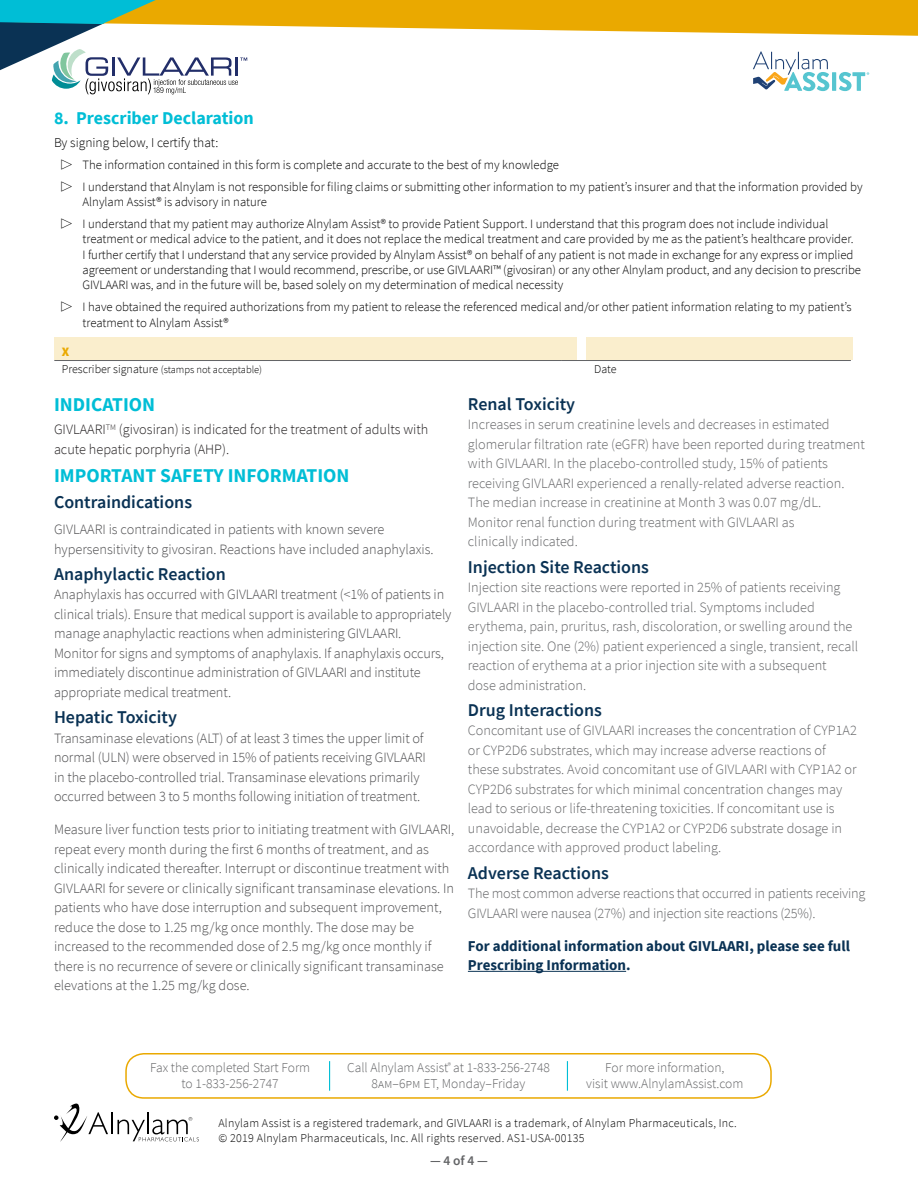
<style>
.page{position:relative;width:918px;height:1188px;background:#fff}
.page>*{position:absolute;margin:0;border:0;box-sizing:border-box;transform-origin:0 0}
.t1{font:700 19.5px "Source Sans Pro";color:#00bed6}
.t2{font:600 18px "Source Sans Pro";color:#0a3254}
.t3{font:700 18px "Source Sans Pro";color:#00bed6}
.t4{font:700 15px/19.5px "Source Sans Pro";color:#0a3254}
.t5{font:300 14.25px/19.5px "Source Sans Pro";letter-spacing:-.01em;color:#4d4d4f}
.t6{font:300 14.25px/19.5px "Source Sans Pro";color:#636466}
.t7{font:300 14.25px/19.5px "Source Sans Pro";color:#221f20}
.t8{font:300 13.5px/16.2px "Source Sans Pro";color:#636466;text-align:center}
.t9{font:300 13.5px "Source Sans Pro";color:#000}
.t10{font:600 13.5px "Source Sans Pro";color:#636466}
.t11{font:300 12.75px/15.3px "Source Sans Pro";color:#000}
.t12{font:900 12.75px "Source Sans Pro";color:#eaa900}
.t13{font:300 12px/14.4px "Source Sans Pro";letter-spacing:.02em;color:#000}
.t14{font:300 10.5px "Source Sans Pro";color:#000}
.s1{font-size:12px}
</style>
<div class="page">
<div style="left:54px;top:338px;width:523px;height:22px;background:#faeecd"></div>
<div style="left:586px;top:338px;width:266px;height:22px;background:#faeecd"></div>
<svg style="left:54px;top:1104px;width:54px;height:38px"></svg>
<hr style="left:111px;top:1112px;width:2px;height:22px;background:#000">
<hr style="left:147px;top:1112px;width:2px;height:22px;background:#000">
<svg style="left:117px;top:1117px;width:82px;height:24px"></svg>
<hr style="left:329px;top:1061px;width:1px;height:30px;background:#00bed6">
<hr style="left:567px;top:1061px;width:1px;height:30px;background:#00bed6">
<div style="left:125px;top:1053px;width:647px;height:46px;border:2px solid #eaa900;border-radius:18px"></div>
<hr style="left:468px;top:971px;width:158px;height:1px;background:#0a3254">
<hr style="left:54px;top:360px;width:508px;height:1px;background:#636466">
<hr style="left:562px;top:360px;width:289px;height:1px;background:#636466">
<svg style="left:0;top:0;width:918px;height:94px"></svg>
<p class="t3" style="left:54px;top:106px;width:201px">8. Prescriber Declaration</p>
<p class="t9" style="left:54px;top:134px;width:166px">By signing below, I certify that:</p>
<p class="t11" style="left:61px;top:154px;width:803px;line-height:22px">▷ The information contained in this form is complete and accurate to the best of my knowledge<br>▷ I understand that Alnylam is not responsible for filing claims or submitting other information to my patient’s insurer and that the information provided by</p>
<p class="t11" style="left:61px;top:191px;width:769px;line-height:22px;text-indent:22px">Alnylam Assist® is advisory in nature<br>▷ I understand that my patient may authorize Alnylam Assist® to provide Patient Support. I understand that this program does not include individual</p>
<p class="t11" style="left:83px;top:232px;width:780px">treatment or medical advice to the patient, and it does not replace the medical treatment and care provided by me as the patient’s healthcare provider.<br>I further certify that I understand that any service provided by Alnylam Assist® on behalf of any patient is not made in exchange for any express or implied agreement or understanding that I would recommend, prescribe, or use GIVLAARI™ (givosiran) or any other Alnylam product, and any decision to prescribe GIVLAARI was, and in the future will be, based solely on my determination of medical necessity</p>
<p class="t11" style="left:83px;top:300px;width:771px;text-indent:-22px">▷ I have obtained the required authorizations from my patient to release the referenced medical and/or other patient information relating to my patient’s treatment to Alnylam Assist®</p>
<p class="t12" style="left:62px;top:343px;width:9px">X</p>
<p class="t14" style="left:62px;top:363px;width:202px"><span class="s1">Prescriber signature</span> (stamps not acceptable)</p>
<p class="t13" style="left:594px;top:362px;width:24px">Date</p>
<h1 class="t1" style="left:54px;top:391px;width:103px">INDICATION</h1>
<p class="t7" style="left:54px;top:420px;width:376px">GIVLAARI<sup>TM</sup> (givosiran) is indicated for the treatment of adults with acute hepatic porphyria (AHP).</p>
<h1 class="t1" style="left:54px;top:462px;width:297px">IMPORTANT SAFETY INFORMATION</h1>
<p class="t2" style="left:54px;top:490px;width:140px">Contraindications</p>
<p class="t5" style="left:54px;top:520px;width:381px">GIVLAARI is contraindicated in patients with known severe hypersensitivity to givosiran. Reactions have included anaphylaxis.</p>
<p class="t2" style="left:54px;top:562px;width:173px">Anaphylactic Reaction</p>
<p class="t5" style="left:54px;top:585px;width:399px">Anaphylaxis has occurred with GIVLAARI treatment (&lt;1% of patients in clinical trials). Ensure that medical support is available to appropriately manage anaphylactic reactions when administering GIVLAARI.<br>Monitor for signs and symptoms of anaphylaxis. If anaphylaxis occurs, immediately discontinue administration of GIVLAARI and institute appropriate medical treatment.</p>
<p class="t2" style="left:54px;top:705px;width:124px">Hepatic Toxicity</p>
<p class="t5" style="left:54px;top:728px;width:373px">Transaminase elevations (ALT) of at least 3 times the upper limit of normal (ULN) were observed in 15% of patients receiving GIVLAARI in the placebo-controlled trial. Transaminase elevations primarily occurred between 3 to 5 months following initiation of treatment.</p>
<p class="t5" style="left:54px;top:820px;width:402px">Measure liver function tests prior to initiating treatment with GIVLAARI, repeat every month during the first 6 months of treatment, and as clinically indicated thereafter. Interrupt or discontinue treatment with GIVLAARI for severe or clinically significant transaminase elevations. In patients who have dose interruption and subsequent improvement, reduce the dose to 1.25 mg/kg once monthly. The dose may be increased to the recommended dose of 2.5 mg/kg once monthly if there is no recurrence of severe or clinically significant transaminase elevations at the 1.25 mg/kg dose.</p>
<p class="t2" style="left:468px;top:392px;width:109px">Renal Toxicity</p>
<p class="t6" style="left:468px;top:415px;width:399px">Increases in serum creatinine levels and decreases in estimated glomerular filtration rate (eGFR) have been reported during treatment with GIVLAARI. In the placebo-controlled study, 15% of patients receiving GIVLAARI experienced a renally-related adverse reaction.<br>The median increase in creatinine at Month 3 was 0.07 mg/dL.<br>Monitor renal function during treatment with GIVLAARI as<br>clinically indicated.</p>
<p class="t2" style="left:468px;top:555px;width:183px">Injection Site Reactions</p>
<p class="t6" style="left:468px;top:578px;width:392px">Injection site reactions were reported in 25% of patients receiving GIVLAARI in the placebo-controlled trial. Symptoms included erythema, pain, pruritus, rash, discoloration, or swelling around the injection site. One (2%) patient experienced a single, transient, recall reaction of erythema at a prior injection site with a subsequent dose administration.</p>
<p class="t2" style="left:468px;top:698px;width:136px">Drug Interactions</p>
<p class="t6" style="left:468px;top:721px;width:390px">Concomitant use of GIVLAARI increases the concentration of CYP1A2 or CYP2D6 substrates, which may increase adverse reactions of these substrates. Avoid concomitant use of GIVLAARI with CYP1A2 or CYP2D6 substrates for which minimal concentration changes may lead to serious or life-threatening toxicities. If concomitant use is unavoidable, decrease the CYP1A2 or CYP2D6 substrate dosage in accordance with approved product labeling.</p>
<p class="t2" style="left:468px;top:861px;width:142px">Adverse Reactions</p>
<p class="t6" style="left:468px;top:884px;width:399px">The most common adverse reactions that occurred in patients receiving<br>GIVLAARI were nausea (27%) and injection site reactions (25%).</p>
<p class="t4" style="left:468px;top:936px;width:384px">For additional information about GIVLAARI, please see full<br>Prescribing Information.</p>
<p class="t8" style="left:347px;top:1060px;width:204px">Call Alnylam Assist<sup>®</sup> at 1-833-256-2748<br>8am–6pm ET, Monday–Friday</p>
<p class="t8" style="left:150px;top:1060px;width:162px">Fax the completed Start Form to 1-833-256-2747</p>
<p class="t8" style="left:586px;top:1060px;width:159px">For more information,<br>visit www.AlnylamAssist.com</p>
<p class="t13" style="left:218px;top:1116px;width:520px">Alnylam Assist is a registered trademark, and GIVLAARI is a trademark, of Alnylam Pharmaceuticals, Inc. © 2019 Alnylam Pharmaceuticals, Inc. All rights reserved. AS1-USA-00135</p>
<p class="t10" style="left:430px;top:1151px;width:59px">— 4 of 4 —</p>
</div>
